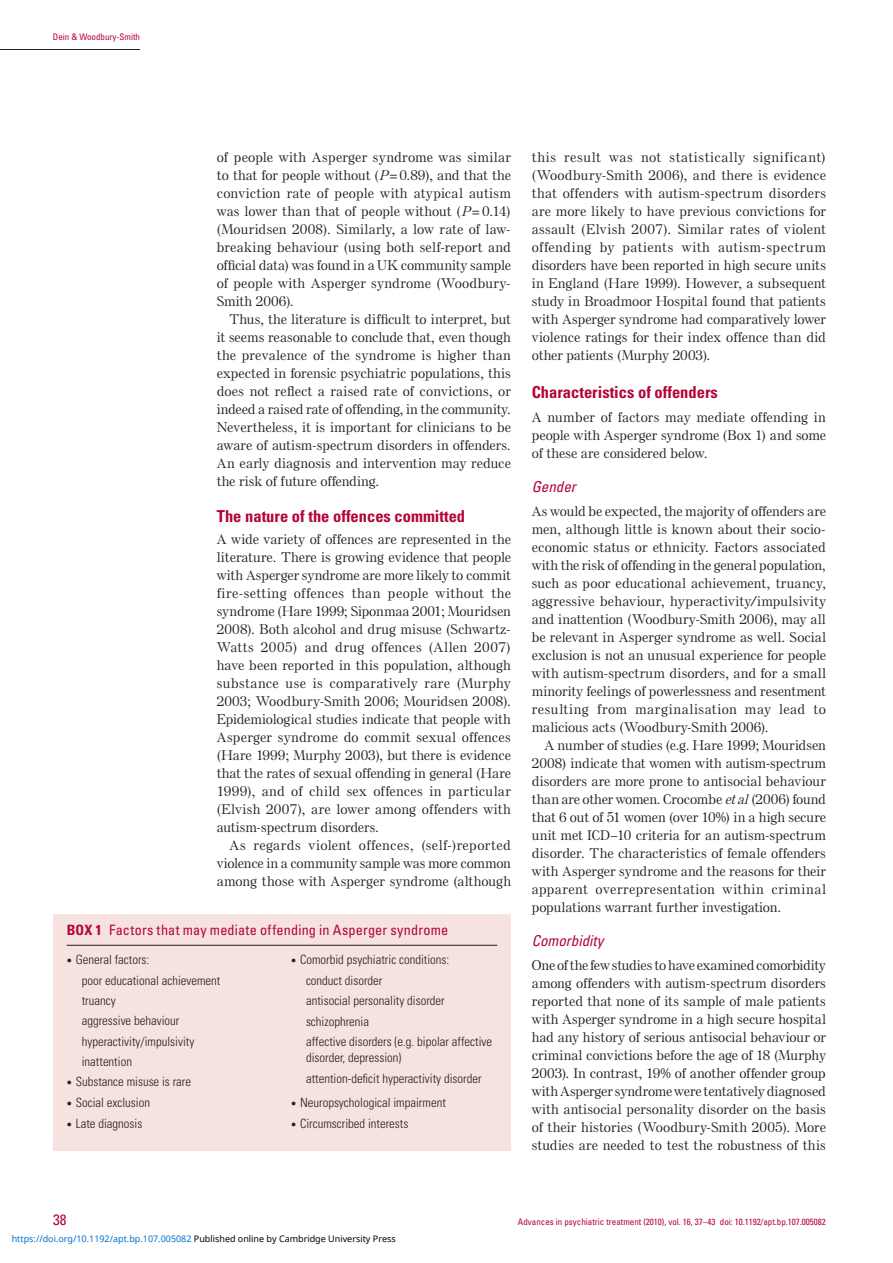
<style>
.page{position:relative;width:893px;height:1263px;background:#fff}
.page>*{position:absolute;margin:0;border:0;box-sizing:border-box;transform-origin:0 0}
.subhead_1{font:700 condensed 16.5px "Univers LT Std";color:#b30437}
.subhead_2{font:italic condensed 15px "Univers LT Std";color:#b30437}
.Folio{font:condensed 15px "Univers LT Std";color:#b30437}
.Box_title{font:condensed 14.25px "Univers LT Std";letter-spacing:.01em;color:#b30437}
._1st_para{font:500 13.5px/18px "Else NPL Std";letter-spacing:.02em;color:#231f20;text-align:justify}
.Body_text{font:500 13.5px/18px "Else NPL Std";letter-spacing:.015em;color:#231f20;text-align:justify}
.Box_sublist__don_t_u{font:300 condensed 12.75px/16.5px "Univers LT Std";color:#231f20}
.Box_bullet_list{font:300 condensed 12.75px "Univers LT Std";color:#231f20}
.t1{font:9px "Noto Sans";color:#0172cf}
.running_foot_article{font:condensed 9px "Univers LT Std";color:#b30437}
.running_head_article{font:condensed 9px "Univers LT Std";color:#b30437}
.s1{font-style:italic}
.s2{font-weight:700}
.s3{font-family:"Newspaper Pi BT";font-weight:400;font-stretch:normal;font-size:7.5px}
.s4{color:#000}
</style>
<div class="page">
<hr style="left:0;top:49px;width:140px;height:1px;background:#231f20">
<div style="left:53px;top:914px;width:458px;height:236px;background:#f6e2df"></div>
<hr style="left:67px;top:945px;width:430px;height:1px;background:#231f20">
<p class="running_head_article" style="left:53px;top:31px;width:89px">Dein &amp; Woodbury-Smith</p>
<p class="Body_text" style="left:217px;top:148px;width:296px">of people with Asperger syndrome was similar to that for people without (<span class="s1">P</span>=0.89), and that the conviction rate of people with atypical autism was lower than that of people without (<span class="s1">P</span>=0.14) (Mouridsen 2008). Similarly, a low rate of law&shy;breaking behaviour (using both self-report and official data) was found in a UK community sample of people with Asperger syndrome (Woodbury-Smith 2006).</p>
<p class="Body_text" style="left:217px;top:310px;width:296px;text-indent:13px">Thus, the literature is difficult to interpret, but it seems reasonable to conclude that, even though the prevalence of the syndrome is higher than expected in forensic psychiatric populations, this does not reflect a raised rate of convictions, or indeed a raised rate of offending, in the community.<br>Nevertheless, it is important for clinicians to be aware of autism-spectrum disorders in offenders.<br>An early diagnosis and intervention may reduce the risk of future offending.</p>
<p class="subhead_1" style="left:217px;top:506px;width:250px">The nature of the offences committed</p>
<p class="_1st_para" style="left:217px;top:530px;width:296px">A wide variety of offences are represented in the literature. There is growing evidence that people with Asperger syndrome are more likely to commit fire-setting offences than people without the syndrome (Hare 1999; Siponmaa 2001; Mouridsen 2008). Both alcohol and drug misuse (Schwartz-Watts 2005) and drug offences (Allen 2007) have been reported in this population, although substance use is comparatively rare (Murphy 2003; Woodbury‑Smith 2006; Mouridsen 2008).<br>Epidemiological studies indicate that people with Asperger syndrome do commit sexual offences (Hare 1999; Murphy 2003), but there is evidence that the rates of sexual offending in general (Hare 1999), and of child sex offences in particular (Elvish 2007), are lower among offenders with autism-spectrum disorders.</p>
<p class="Body_text" style="left:217px;top:836px;width:296px;text-indent:13px">As regards violent offences, (self-)reported violence in a community sample was more common among those with Asperger syndrome (although</p>
<p class="Box_title" style="left:67px;top:920px;width:383px"><span class="s2">Box 1</span> Factors that may mediate offending in Asperger syndrome</p>
<p class="Box_bullet_list" style="left:67px;top:952px;width:84px"><span class="s3">•</span> General factors:</p>
<p class="Box_sublist__don_t_u" style="left:82px;top:972px;width:140px">poor educational achievement</p>
<p class="Box_sublist__don_t_u" style="left:82px;top:992px;width:35px">truancy</p>
<p class="Box_sublist__don_t_u" style="left:82px;top:1013px;width:99px">aggressive behaviour</p>
<p class="Box_sublist__don_t_u" style="left:82px;top:1033px;width:114px">hyperactivity/impulsivity</p>
<p class="Box_sublist__don_t_u" style="left:82px;top:1053px;width:52px">inattention</p>
<p class="Box_bullet_list" style="left:67px;top:1074px;width:126px"><span class="s3">•</span> Substance misuse is rare</p>
<p class="Box_bullet_list" style="left:67px;top:1095px;width:85px"><span class="s3">•</span> Social exclusion</p>
<p class="Box_bullet_list" style="left:67px;top:1116px;width:77px"><span class="s3">•</span> Late diagnosis</p>
<p class="Box_bullet_list" style="left:291px;top:952px;width:160px"><span class="s3">•</span> Comorbid psychiatric conditions:</p>
<p class="Box_sublist__don_t_u" style="left:306px;top:972px;width:78px">conduct disorder</p>
<p class="Box_sublist__don_t_u" style="left:306px;top:993px;width:140px">antisocial personality disorder</p>
<p class="Box_sublist__don_t_u" style="left:306px;top:1013px;width:64px">schizophrenia</p>
<p class="Box_sublist__don_t_u" style="left:306px;top:1033px;width:188px">affective disorders (e.g. bipolar affective disorder, depression)</p>
<p class="Box_sublist__don_t_u" style="left:306px;top:1070px;width:177px">attention-deficit hyperactivity disorder</p>
<p class="Box_bullet_list" style="left:291px;top:1095px;width:156px"><span class="s3">•</span> Neuropsychological impairment</p>
<p class="Box_bullet_list" style="left:291px;top:1116px;width:119px"><span class="s3">•</span> Circumscribed interests</p>
<p class="Body_text" style="left:532px;top:148px;width:296px">this result was not statistically significant) (Woodbury-Smith 2006), and there is evidence that offenders with autism-spectrum disorders are more likely to have previous convictions for assault (Elvish 2007). Similar rates of violent offending by patients with autism-spectrum disorders have been reported in high secure units in England (Hare 1999). However, a subsequent study in Broadmoor Hospital found that patients with Asperger syndrome had comparatively lower violence ratings for their index offence than did other patients (Murphy 2003).</p>
<p class="subhead_1" style="left:532px;top:382px;width:188px">Characteristics of offenders</p>
<p class="_1st_para" style="left:532px;top:408px;width:296px">A number of factors may mediate offending in people with Asperger syndrome (Box 1) and some of these are considered below.</p>
<p class="subhead_2" style="left:532px;top:477px;width:46px">Gender</p>
<p class="_1st_para" style="left:532px;top:502px;width:296px">As would be expected, the majority of offenders are men, although little is known about their socio&shy;economic status or ethnicity. Factors associated with the risk of offending in the general population, such as poor educational achievement, truancy, aggressive behaviour, hyperactivity/impulsivity and inattention (Woodbury-Smith 2006), may all be relevant in Asperger syndrome as well. Social exclusion is not an unusual experience for people with autism-spectrum disorders, and for a small minority feelings of powerlessness and resentment resulting from marginalisation may lead to malicious acts (Woodbury-Smith 2006).</p>
<p class="Body_text" style="left:532px;top:736px;width:296px;text-indent:13px">A number of studies (e.g. Hare 1999; Mouridsen 2008) indicate that women with autism-spectrum disorders are more prone to antisocial behaviour than are other women. Crocombe <span class="s1">etal</span>(2006) found that 6 out of 51 women (over 10%) in a high secure unit met ICD–10 criteria for an autism-spectrum disorder. The characteristics of female offenders with Asperger syndrome and the reasons for their apparent overrepresentation within criminal populations warrant further investigation.</p>
<p class="subhead_2" style="left:532px;top:931px;width:73px">Comorbidity</p>
<p class="_1st_para" style="left:532px;top:956px;width:296px">One of the few studies to have examined comorbidity among offenders with autism-spectrum disorders reported that none of its sample of male patients with Asperger syndrome in a high secure hospital had any history of serious antisocial behaviour or criminal convictions before the age of 18 (Murphy 2003). In contrast, 19% of another offender group with Asperger syndrome were tentatively diagnosed with antisocial personality disorder on the basis of their histories (Woodbury-Smith 2005). More studies are needed to test the robustness of this</p>
<p class="Folio" style="left:53px;top:1210px;width:15px">38</p>
<p class="running_foot_article" style="left:518px;top:1216px;width:309px">Advances in psychiatric treatment (2010), vol. 16, 37–43 doi: 10.1192/apt.bp.107.005082</p>
<p class="t1" style="left:12px;top:1232px;width:386px">https://doi.org/10.1192/apt.bp.107.005082 <span class="s4">Published online by Cambridge University Press</span></p>
</div>
